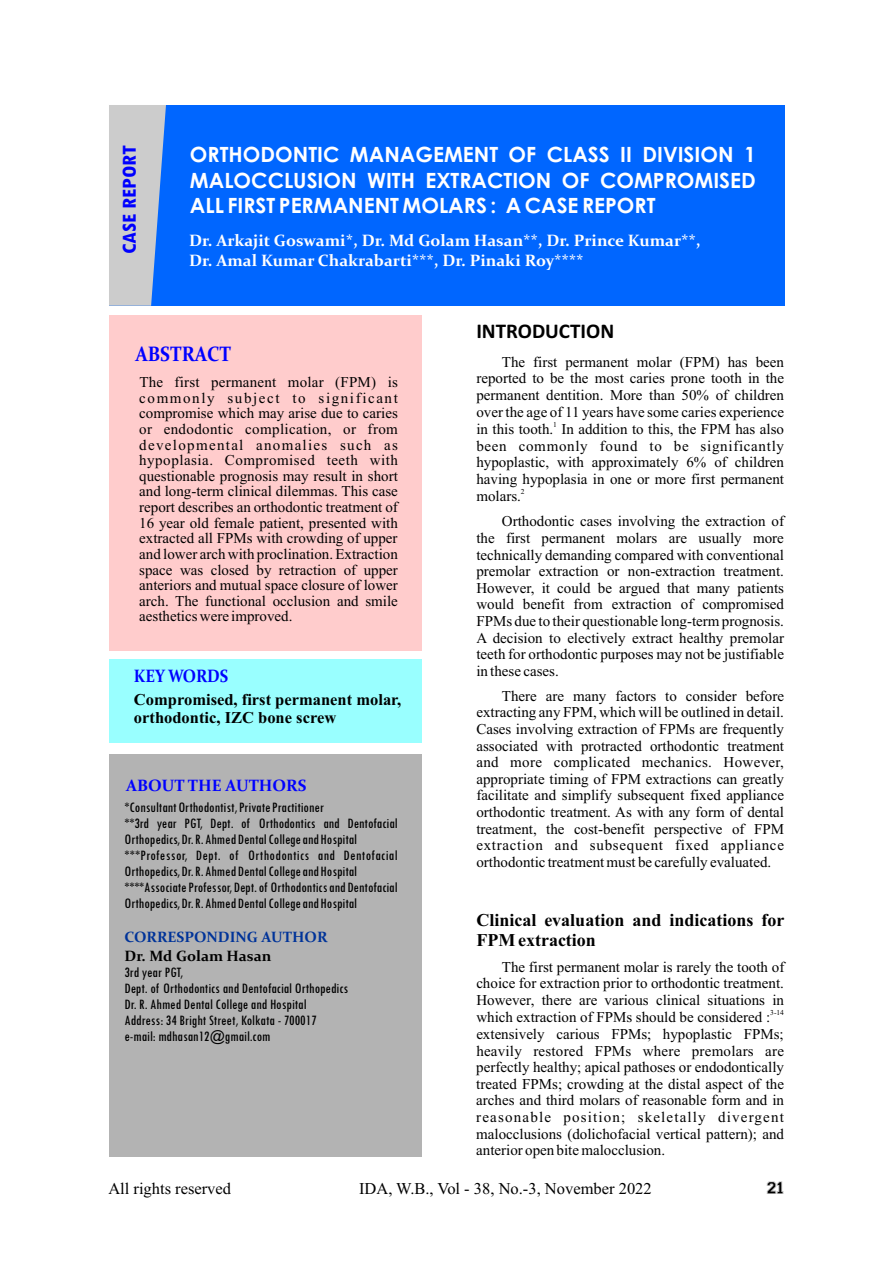
<style>
.page{position:relative;width:893px;height:1263px;background:#fff}
.page>*{position:absolute;margin:0;border:0;box-sizing:border-box;transform-origin:0 0}
.t1{font:700 21px/25.5px "Century Gothic";color:#fff}
.t2{font:700 21px "Calibri";color:#000}
.t3{font:700 condensed 21px "Tw Cen";color:#00f;scale:1.12 1}
.t4{font:700 21px "Constantia";color:#00f;scale:.89 1}
.t5{font:700 18px/20px "Times New Roman";color:#000}
.t6{font:700 18px "Constantia";letter-spacing:-.01em;color:#00f;scale:.89 1}
.t7{font:700 16.5px/20.1px "Constantia";color:#fff}
.t8{font:700 16.5px/18.3px "Times New Roman";color:#000}
.t9{font:16.5px "Times New Roman";color:#000}
.t10{font:700 16.5px "Constantia";color:#00f}
.t11{font:15px/16.6px "Times New Roman";color:#000;text-align:justify}
.t12{font:condensed 15px/16px "Tw Cen";color:#000}
.t13{font:700 15px "Constantia";color:#039}
.t14{font:700 15px "Constantia";color:#000}
.t15{font:15px "Collegiate";color:#000}
.t16{font:7.5px "Times New Roman";color:#000}
</style>
<div class="page">
<div style="left:109px;top:105px;width:675px;height:201px;background:#06f"></div>
<div style="left:109px;top:316px;width:313px;height:335px;background:#fcc"></div>
<div style="left:109px;top:660px;width:313px;height:83px;background:#9ff"></div>
<div style="left:109px;top:754px;width:313px;height:402px;background:#b3b3b3"></div>
<svg style="left:109px;top:105px;width:57px;height:201px;background:#b1bed2"></svg>
<h1 class="t3" style="left:122px;top:254px;width:99px;rotate:-90deg">CASE REPORT</h1>
<h1 class="t1" style="left:547px;top:144px;width:210px">CLASS II DIVISION 1</h1>
<h1 class="t1" style="left:190px;top:144px;width:567px">ORTHODONTIC MANAGEMENT OF<br>MALOCCLUSION WITH EXTRACTION OF COMPROMISED<br>ALL FIRST PERMANENT MOLARS : A CASE REPORT</h1>
<p class="t7" style="left:189px;top:232px;width:513px">Dr. Arkajit Goswami*, Dr. Md Golam Hasan**, Dr. Prince Kumar**,<br>Dr. Amal Kumar Chakrabarti***, Dr. Pinaki Roy****</p>
<h1 class="t4" style="left:135px;top:345px;width:109px">ABSTRACT</h1>
<p class="t11" style="left:139px;top:376px;width:260px;line-height:15.6px">The first permanent molar (FPM) is commonly subject to significant compromise which may arise due to caries or endodontic complication, or from developmental anomalies such as hypoplasia. Compromised teeth with questionable prognosis may result in short and long-term clinical dilemmas. This case report describes an orthodontic treatment of 16 year old female patient, presented with extracted all FPMs with crowding of upper and lower arch with proclination. Extraction space was closed by retraction of upper anteriors and mutual space closure of lower arch. The functional occlusion and smile aesthetics were improved.</p>
<p class="t6" style="left:134px;top:669px;width:108px">KEY WORDS</p>
<p class="t8" style="left:134px;top:692px;width:269px">Compromised, first permanent molar, orthodontic, IZC bone screw</p>
<p class="t10" style="left:126px;top:778px;width:182px">ABOUT THE AUTHORS</p>
<p class="t12" style="left:125px;top:801px;width:275px">*Consultant Orthodontist, Private Practitioner<br>**3rd year PGT, Dept. of Orthodontics and Dentofacial Orthopedics, Dr. R. Ahmed Dental College and Hospital ***Professor, Dept. of Orthodontics and Dentofacial Orthopedics, Dr. R. Ahmed Dental College and Hospital ****Associate Professor, Dept. of Orthodontics and Dentofacial Orthopedics, Dr. R. Ahmed Dental College and Hospital</p>
<p class="t14" style="left:125px;top:949px;width:148px">Dr. Md Golam Hasan</p>
<p class="t12" style="left:125px;top:965px;width:225px">3rd year PGT,<br>Dept. of Orthodontics and Dentofacial Orthopedics Dr. R. Ahmed Dental College and Hospital Address: 34 Bright Street, Kolkata - 700017 e-mail: mdhasan12@gmail.com</p>
<p class="t13" style="left:125px;top:931px;width:205px">CORRESPONDING AUTHOR</p>
<h1 class="t2" style="left:476px;top:323px;width:139px">INTRODUCTION</h1>
<p class="t11" style="left:476px;top:355px;width:309px;text-indent:26px">The first permanent molar (FPM) has been reported to be the most caries prone tooth in the permanent dentition. More than 50% of children over the age of 11 years have some caries experience</p>
<p class="t16" style="left:553px;top:421px;width:5px">1</p>
<p class="t11" style="left:476px;top:422px;width:309px">in this tooth. In addition to this, the FPM has also been commonly found to be significantly hypoplastic, with approximately 6% of children having hypoplasia in one or more first permanent</p>
<p class="t16" style="left:521px;top:489px;width:5px">2</p>
<p class="t11" style="left:502px;top:485px;width:284px;line-height:24.9px;text-indent:-26px">molars.<br>Orthodontic cases involving the extraction of</p>
<p class="t11" style="left:476px;top:531px;width:309px">the first permanent molars are usually more technically demanding compared with conventional premolar extraction or non-extraction treatment.<br>However, it could be argued that many patients would benefit from extraction of compromised FPMs due to their questionable long-term prognosis.<br>A decision to electively extract healthy premolar teeth for orthodontic purposes may not be justifiable in these cases.</p>
<p class="t11" style="left:476px;top:689px;width:309px;text-indent:26px">There are many factors to consider before extracting any FPM, which will be outlined in detail.<br>Cases involving extraction of FPMs are frequently associated with protracted orthodontic treatment and more complicated mechanics. However, appropriate timing of FPM extractions can greatly facilitate and simplify subsequent fixed appliance orthodontic treatment. As with any form of dental treatment, the cost-benefit perspective of FPM extraction and subsequent fixed appliance orthodontic treatment must be carefully evaluated.</p>
<p class="t5" style="left:476px;top:912px;width:309px">Clinical evaluation and indications for<br>FPM extraction</p>
<p class="t11" style="left:476px;top:960px;width:309px;text-indent:26px">The first permanent molar is rarely the tooth of choice for extraction prior to orthodontic treatment.<br>However, there are various clinical situations in</p>
<p class="t16" style="left:770px;top:1009px;width:15px">3-14</p>
<p class="t11" style="left:476px;top:1010px;width:309px;text-align:left">which extraction of FPMs should be considered : extensively carious FPMs; hypoplastic FPMs; heavily restored FPMs where premolars are perfectly healthy; apical pathoses or endodontically treated FPMs; crowding at the distal aspect of the arches and third molars of reasonable form and in reasonable position; skeletally divergent malocclusions (dolichofacial vertical pattern); and anterior open bite malocclusion.</p>
<p class="t9" style="left:108px;top:1183px;width:124px">All rights reserved</p>
<p class="t9" style="left:359px;top:1183px;width:294px">IDA, W.B., Vol - 38, No.-3, November 2022</p>
<p class="t15" style="left:767px;top:1180px;width:18px">21</p>
</div>
